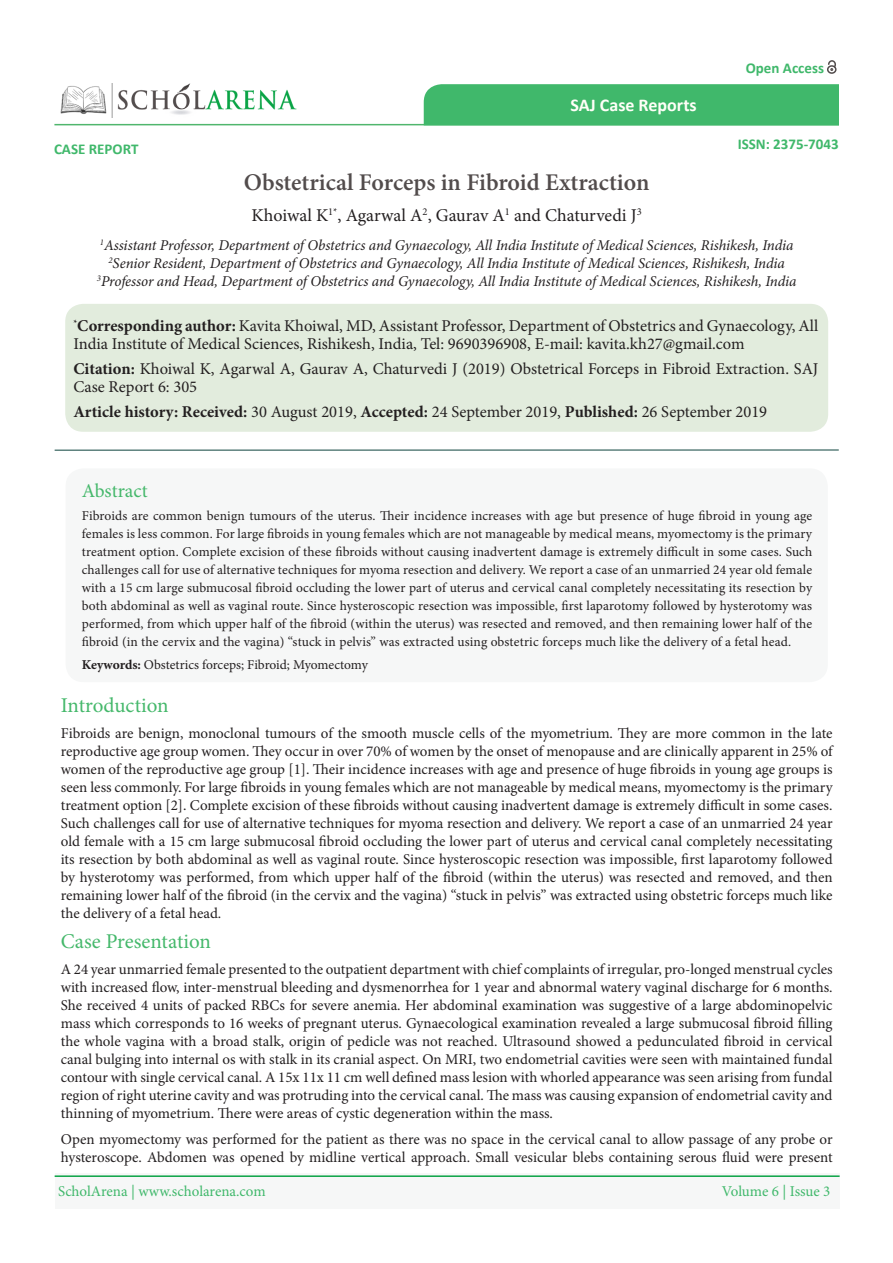
<style>
.page{position:relative;width:893px;height:1263px;background:#fff}
.page>*{position:absolute;margin:0;border:0;box-sizing:border-box;transform-origin:0 0}
.t1{font:600 24px "Minion Pro";color:#524c4c}
.t2{font:21px "Minion Pro";color:#45b86b}
.t3{font:19.5px "Minion Pro";color:#45b86b}
.t4{font:18px "Minion Pro";color:#231f20}
.t5{font:700 18px "Calibri";color:#fffff8}
.t6{font:16.5px/18px "Minion Pro";color:#231f20}
.t7{font:15px/18px "Minion Pro";color:#231f20;text-align:justify}
.t8{font:italic 15px "Minion Pro";letter-spacing:-.005em;color:#231f20}
.t9{font:15px "Minion Pro";letter-spacing:-.005em;color:#40b86b}
.t10{font:700 15px "Calibri";color:#40b86b}
.t11{font:13.5px/18px "Minion Pro";letter-spacing:.005em;color:#231f20;text-align:justify}
.t12{font:10.5px "Minion Pro";color:#231f20}
.t13{font:700 9.6px "Minion Pro";color:#231f20}
.t14{font:italic 8.7px "Minion Pro";color:#231f20}
.s1{font-size:18px}
.s2{font-weight:700}
</style>
<div class="page">
<hr style="left:55px;top:450px;width:784px;height:1px;background:#0d433d">
<img style="left:60px;top:83px;width:237px;height:34px">
<hr style="left:54px;top:124px;width:785px;height:1px;background:#50b66d">
<div style="left:55px;top:1174px;width:785px;height:35px;background:#f6f7f7"></div>
<hr style="left:55px;top:1175px;width:785px;height:2px;background:#0aa345">
<svg style="left:424px;top:60px;width:415px;height:66px"></svg>
<div style="left:66px;top:468px;width:762px;height:214px;background:#f6f7f7;border-radius:18px"></div>
<div style="left:65px;top:304px;width:763px;height:128px;background:#e2ecdd;border-radius:18px"></div>
<p class="t10" style="left:54px;top:139px;width:86px">CASE REPORT</p>
<p class="t5" style="left:570px;top:94px;width:128px">SAJ Case Reports</p>
<p class="t1" style="left:244px;top:166px;width:407px">Obstetrical Forceps in Fibroid Extraction</p>
<p class="t12" style="left:423px;top:205px;width:7px">2</p>
<p class="t12" style="left:328px;top:205px;width:15px"><span class="s1">,</span>*1</p>
<p class="t4" style="left:252px;top:203px;width:78px">Khoiwal K</p>
<p class="t12" style="left:505px;top:205px;width:7px">1</p>
<p class="t12" style="left:631px;top:205px;width:12px">3<span class="s1">J</span></p>
<p class="t4" style="left:346px;top:203px;width:161px">Agarwal A , Gaurav A</p>
<p class="t4" style="left:514px;top:203px;width:114px">and Chaturvedi</p>
<p class="t10" style="left:746px;top:58px;width:80px">Open Access</p>
<p class="t10" style="left:738px;top:134px;width:103px">ISSN: 2375-7043</p>
<p class="t14" style="left:100px;top:236px;width:6px">1</p>
<p class="t8" style="left:104px;top:235px;width:691px">Assistant Professor, Department of Obstetrics and Gynaecology, All India Institute ofMedical Sciences, Rishikesh, India</p>
<p class="t14" style="left:108px;top:254px;width:6px">2</p>
<p class="t14" style="left:97px;top:272px;width:6px">3</p>
<p class="t8" style="left:113px;top:253px;width:674px">Senior Resident, Department of Obstetrics and Gynaecology, All India Institute ofMedical Sciences, Rishikesh, India</p>
<p class="t8" style="left:101px;top:271px;width:697px">Professor and Head, Department of Obstetrics and Gynaecology, All India Institute ofMedical Sciences, Rishikesh, India</p>
<p class="t13" style="left:73px;top:316px;width:5px">*</p>
<p class="t6" style="left:73px;top:317px;width:746px"><span class="s2">Corresponding author:</span> Kavita Khoiwal, MD, Assistant Professor, Department of Obstetrics and Gynaecology, All<br>India Institute of Medical Sciences, Rishikesh, India, Tel: 9690396908, -E mail: kavita.kh27@gmail.com</p>
<p class="t6" style="left:73px;top:360px;width:746px"><span class="s2">Citation:</span> Khoiwal K, Agarwal A, Gaurav A, Chaturvedi J (2019) Obstetrical Forceps in Fibroid Extraction. SAJ<br>Case Report 6: 305</p>
<p class="t6" style="left:73px;top:403px;width:695px"><span class="s2">Article history: Received:</span> 30 August 2019, <span class="s2">Accepted:</span> 24 September 2019, <span class="s2">Published:</span> 26 September 2019</p>
<p class="t3" style="left:82px;top:478px;width:68px">Abstract</p>
<p class="t11" style="left:82px;top:507px;width:732px">Fibroids are common benign tumours of the uterus. Their incidence increases with age but presence of huge fibroid in young age females is less common. For large fibroids in young females which are not manageable by medical means, myomectomy is the primary treatment option. Complete excision of these fibroids without causing inadvertent damage is extremely difficult in some cases. Such challenges call for use of alternative techniques for myoma resection and delivery. We report a case of an unmarried 24 year old female with a 15 cm large submucosal fibroid occluding the lower part of uterus and cervical canal completely necessitating its resection by both abdominal as well as vaginal route. Since hysteroscopic resection was impossible, first laparotomy followed by hysterotomy was performed, from which upper half of the fibroid (within the uterus) was resected and removed, and then remaining lower half of the fibroid (in the cervix and the vagina) “stuck in pelvis” was extracted using obstetric forceps much like the delivery of a fetal head.</p>
<p class="t11" style="left:82px;top:655px;width:287px"><span class="s2">Keywords:</span> Obstetrics forceps; Fibroid; Myomectomy</p>
<p class="t2" style="left:61px;top:691px;width:109px">Introduction</p>
<p class="t7" style="left:61px;top:724px;width:773px">Fibroids are benign, monoclonal tumours of the smooth muscle cells of the myometrium. They are more common in the late reproductive age group women. They occur in over 70% of women by the onset of menopause and are clinically apparent in 25% of women of the reproductive age group .]1[ Their incidence increases with age and presence of huge fibroids in young age groups is seen less commonly. For large fibroids in young females which are not manageable by medical means, myomectomy is the primary treatment option .]2[ Complete excision of these fibroids without causing inadvertent damage is extremely difficult in some cases.<br>Such challenges call for use of alternative techniques for myoma resection and delivery. We report a case of an unmarried 24 year old female with a 15 cm large submucosal fibroid occluding the lower part of uterus and cervical canal completely necessitating its resection by both abdominal as well as vaginal route. Since hysteroscopic resection was impossible, first laparotomy followed by hysterotomy was performed, from which upper half of the fibroid (within the uterus) was resected and removed, and then remaining lower half of the fibroid (in the cervix and the vagina) “stuck in pelvis” was extracted using obstetric forceps much like the delivery of a fetal head.</p>
<p class="t2" style="left:61px;top:927px;width:152px">Case Presentation</p>
<p class="t7" style="left:61px;top:960px;width:773px">A 24 year unmarried female presented to the outpatient department with chief complaints of irregular, pro-longed menstrual cycles with increased flow, inter-menstrual bleeding and dysmenorrhea for 1 year and abnormal watery vaginal discharge for 6 months.<br>She received 4 units of packed RBCs for severe anemia. Her abdominal examination was suggestive of a large abdominopelvic mass which corresponds to 16 weeks of pregnant uterus. Gynaecological examination revealed a large submucosal fibroid filling the whole vagina with a broad stalk, origin of pedicle was not reached. Ultrasound showed a pedunculated fibroid in cervical canal bulging into internal os with stalk in its cranial aspect. On MRI, two endometrial cavities were seen with maintained fundal contour with single cervical canal A. 15x 11x 11 cm well defined mass lesion with whorled appearance was seen arising from fundal region of right uterine cavity and was protruding into the cervical canal. The mass was causing expansion of endometrial cavity and thinning of myometrium. There were areas of cystic degeneration within the mass.</p>
<p class="t7" style="left:61px;top:1130px;width:773px">Open myomectomy was performed for the patient as there was no space in the cervical canal to allow passage of any probe or hysteroscope. Abdomen was opened by midline vertical approach. Small vesicular blebs containing serous fluid were present</p>
<p class="t9" style="left:58px;top:1181px;width:209px">ScholArena | www.scholarena.com</p>
<p class="t9" style="left:722px;top:1181px;width:110px">Volume 6 | Issue 3</p>
</div>
